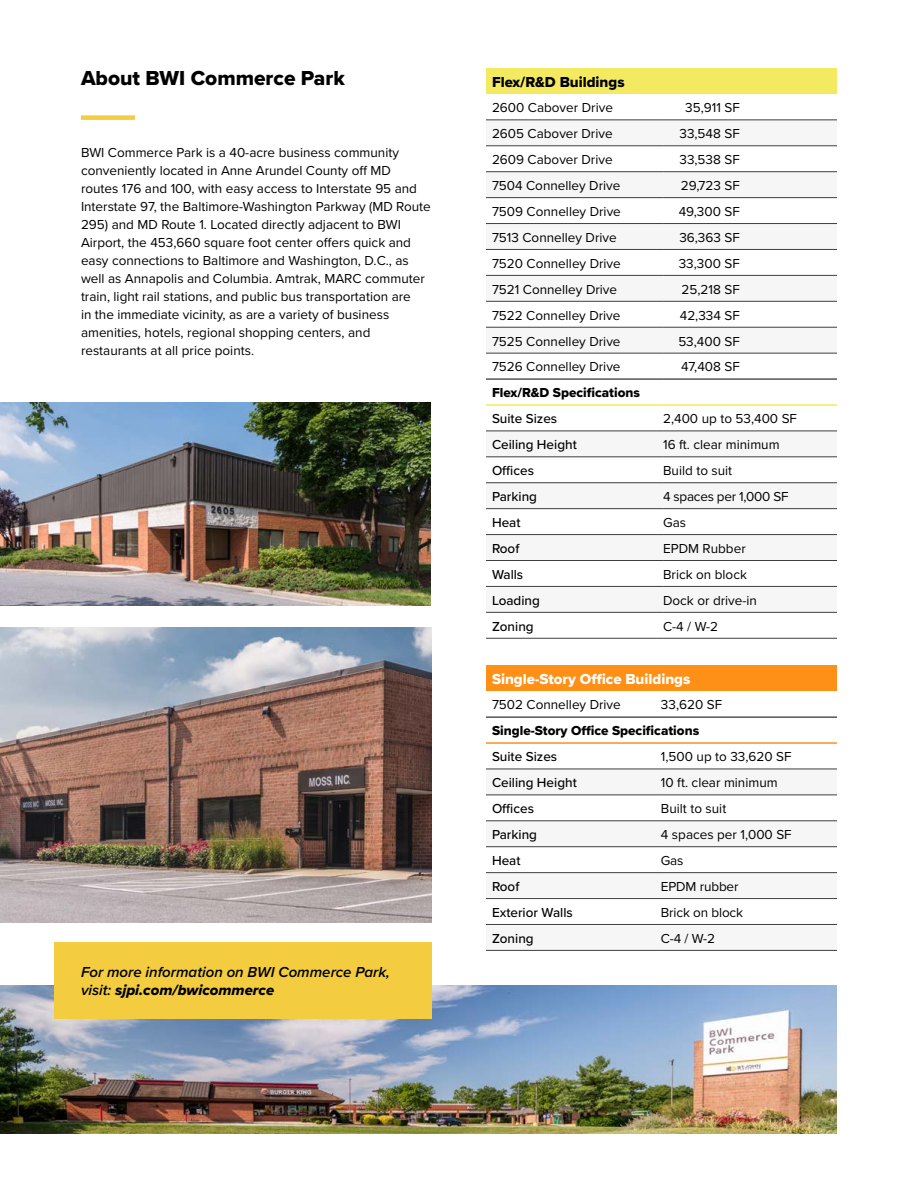
<style>
.page{position:relative;width:918px;height:1188px;background:#fff}
.page>*{position:absolute;margin:0;border:0;box-sizing:border-box;transform-origin:0 0}
.t1{font:21px "Proxima Nova Extrabld";color:#000}
.t2{font:italic 600 15px "Proxima Nova";color:#000}
.t3{font:15px "Proxima Nova Extrabld";color:#fff}
.t4{font:15px "Proxima Nova Extrabld It";color:#000}
.t5{font:15px "Proxima Nova Extrabld";color:#000}
.t6{font:13.5px/18px "Proxima Nova";color:#000}
.t7{font:500 13.5px "Proxima Nova";color:#000}
.t8{font:13.5px "Proxima Nova Extrabld";color:#000}
.t9{font:13.5px "Proxima Nova";letter-spacing:-.02em;color:#000}
.s1{font-family:"Proxima Nova";font-weight:600;font-style:italic}
</style>
<div class="page">
<div style="left:486px;top:665px;width:351px;height:26px;background:#ff9017"></div>
<svg style="left:486px;top:768px;width:351px;height:1px"></svg>
<svg style="left:486px;top:794px;width:351px;height:156px;fill:#f6f6f6"></svg>
<hr style="left:486px;top:769px;width:175px;height:1px;background:#3d3f41">
<hr style="left:661px;top:769px;width:176px;height:1px;background:#3d3f41">
<hr style="left:486px;top:795px;width:175px;height:1px;background:#3d3f41">
<hr style="left:661px;top:795px;width:176px;height:1px;background:#3d3f41">
<hr style="left:486px;top:846px;width:175px;height:1px;background:#3d3f41">
<hr style="left:661px;top:846px;width:176px;height:1px;background:#3d3f41">
<hr style="left:486px;top:950px;width:175px;height:1px;background:#3d3f41">
<hr style="left:661px;top:950px;width:176px;height:1px;background:#3d3f41">
<hr style="left:486px;top:872px;width:175px;height:1px;background:#3d3f41">
<hr style="left:661px;top:872px;width:176px;height:1px;background:#3d3f41">
<hr style="left:486px;top:898px;width:175px;height:1px;background:#3d3f41">
<hr style="left:661px;top:898px;width:176px;height:1px;background:#3d3f41">
<hr style="left:486px;top:924px;width:175px;height:1px;background:#3d3f41">
<hr style="left:661px;top:924px;width:176px;height:1px;background:#3d3f41">
<hr style="left:486px;top:821px;width:175px;height:1px;background:#3d3f41">
<hr style="left:661px;top:821px;width:176px;height:1px;background:#3d3f41">
<hr style="left:486px;top:742px;width:175px;height:2px;background:#ff9017">
<hr style="left:661px;top:742px;width:176px;height:2px;background:#ff9017">
<hr style="left:486px;top:717px;width:175px;height:1px;background:#000">
<hr style="left:661px;top:717px;width:176px;height:1px;background:#000">
<img style="left:0;top:627px;width:432px;height:295px">
<img style="left:0;top:403px;width:430px;height:203px">
<div style="left:486px;top:68px;width:351px;height:26px;background:#f3ea61"></div>
<svg style="left:486px;top:145px;width:351px;height:156px;fill:#f6f6f6"></svg>
<svg style="left:486px;top:326px;width:351px;height:312px"></svg>
<div style="left:486px;top:483px;width:177px;height:26px;background:#f6f6f6"></div>
<div style="left:663px;top:483px;width:174px;height:26px;background:#f6f6f6"></div>
<hr style="left:486px;top:301px;width:177px;height:1px;background:#3d3f41">
<hr style="left:663px;top:301px;width:174px;height:1px;background:#3d3f41">
<hr style="left:486px;top:327px;width:177px;height:1px;background:#3d3f41">
<hr style="left:663px;top:327px;width:174px;height:1px;background:#3d3f41">
<hr style="left:486px;top:353px;width:177px;height:1px;background:#3d3f41">
<hr style="left:663px;top:353px;width:174px;height:1px;background:#3d3f41">
<hr style="left:486px;top:120px;width:177px;height:1px;background:#3d3f41">
<hr style="left:663px;top:120px;width:174px;height:1px;background:#3d3f41">
<hr style="left:486px;top:431px;width:177px;height:1px;background:#3d3f41">
<hr style="left:663px;top:431px;width:174px;height:1px;background:#3d3f41">
<hr style="left:486px;top:534px;width:177px;height:1px;background:#3d3f41">
<hr style="left:663px;top:534px;width:174px;height:1px;background:#3d3f41">
<hr style="left:486px;top:560px;width:177px;height:1px;background:#3d3f41">
<hr style="left:663px;top:560px;width:174px;height:1px;background:#3d3f41">
<hr style="left:486px;top:586px;width:177px;height:1px;background:#3d3f41">
<hr style="left:663px;top:586px;width:174px;height:1px;background:#3d3f41">
<hr style="left:486px;top:612px;width:177px;height:1px;background:#3d3f41">
<hr style="left:663px;top:612px;width:174px;height:1px;background:#3d3f41">
<hr style="left:486px;top:482px;width:177px;height:1px;background:#3d3f41">
<hr style="left:663px;top:482px;width:174px;height:1px;background:#3d3f41">
<hr style="left:486px;top:146px;width:177px;height:1px;background:#3d3f41">
<hr style="left:663px;top:146px;width:174px;height:1px;background:#3d3f41">
<hr style="left:486px;top:223px;width:177px;height:1px;background:#3d3f41">
<hr style="left:663px;top:223px;width:174px;height:1px;background:#3d3f41">
<hr style="left:486px;top:508px;width:177px;height:1px;background:#3d3f41">
<hr style="left:663px;top:508px;width:174px;height:1px;background:#3d3f41">
<hr style="left:486px;top:197px;width:177px;height:1px;background:#3d3f41">
<hr style="left:663px;top:197px;width:174px;height:1px;background:#3d3f41">
<hr style="left:486px;top:171px;width:177px;height:1px;background:#3d3f41">
<hr style="left:663px;top:171px;width:174px;height:1px;background:#3d3f41">
<hr style="left:486px;top:249px;width:177px;height:1px;background:#3d3f41">
<hr style="left:663px;top:249px;width:174px;height:1px;background:#3d3f41">
<hr style="left:486px;top:638px;width:177px;height:1px;background:#3d3f41">
<hr style="left:663px;top:638px;width:174px;height:1px;background:#3d3f41">
<hr style="left:486px;top:275px;width:177px;height:1px;background:#3d3f41">
<hr style="left:663px;top:275px;width:174px;height:1px;background:#3d3f41">
<hr style="left:486px;top:457px;width:177px;height:1px;background:#3d3f41">
<hr style="left:663px;top:457px;width:174px;height:1px;background:#3d3f41">
<hr style="left:486px;top:404px;width:177px;height:2px;background:#f3ea61">
<hr style="left:663px;top:404px;width:174px;height:2px;background:#f3ea61">
<hr style="left:486px;top:379px;width:177px;height:1px;background:#000">
<hr style="left:663px;top:379px;width:174px;height:1px;background:#000">
<img style="left:0;top:986px;width:837px;height:148px">
<div style="left:54px;top:942px;width:378px;height:76px;background:#f3cd3f"></div>
<div style="left:81px;top:115px;width:54px;height:5px;background:#f3cd3f"></div>
<h1 class="t1" style="left:81px;top:62px;width:265px">About BWI Commerce Park</h1>
<p class="t6" style="left:81px;top:143px;width:351px">BWI Commerce Park is a 40-acre business community conveniently located in Anne Arundel County off MD routes 176 and 100, with easy access to Interstate 95 and Interstate 97, the Baltimore-Washington Parkway (MD Route 295) and MD Route 1. Located directly adjacent to BWI Airport, the 453,660 square foot center offers quick and easy connections to Baltimore and Washington, D.C., as well as Annapolis and Columbia. Amtrak, MARC commuter train, light rail stations, and public bus transportation are<br>in the immediate vicinity, as are a variety of business amenities, hotels, regional shopping centers, and restaurants at all price points.</p>
<p class="t2" style="left:81px;top:961px;width:310px">For more information on BWI Commerce Park,</p>
<p class="t4" style="left:81px;top:979px;width:195px"><span class="s1">visit:</span> sjpi.com/bwicommerce</p>
<p class="t5" style="left:492px;top:71px;width:134px">Flex/R&amp;D Buildings</p>
<p class="t6" style="left:492px;top:98px;width:122px">2600 Cabover Drive</p>
<p class="t6" style="left:685px;top:98px;width:56px">35,911 SF</p>
<p class="t6" style="left:492px;top:124px;width:122px">2605 Cabover Drive</p>
<p class="t6" style="left:680px;top:124px;width:62px">33,548 SF</p>
<p class="t6" style="left:492px;top:150px;width:122px">2609 Cabover Drive</p>
<p class="t6" style="left:680px;top:150px;width:62px">33,538 SF</p>
<p class="t6" style="left:492px;top:176px;width:130px">7504 Connelley Drive</p>
<p class="t6" style="left:681px;top:176px;width:60px">29,723 SF</p>
<p class="t6" style="left:492px;top:202px;width:130px">7509 Connelley Drive</p>
<p class="t6" style="left:679px;top:202px;width:63px">49,300 SF</p>
<p class="t6" style="left:492px;top:228px;width:126px">7513 Connelley Drive</p>
<p class="t6" style="left:679px;top:228px;width:62px">36,363 SF</p>
<p class="t6" style="left:492px;top:254px;width:130px">7520 Connelley Drive</p>
<p class="t6" style="left:679px;top:254px;width:63px">33,300 SF</p>
<p class="t6" style="left:492px;top:280px;width:127px">7521 Connelley Drive</p>
<p class="t6" style="left:682px;top:280px;width:60px">25,218 SF</p>
<p class="t6" style="left:492px;top:306px;width:130px">7522 Connelley Drive</p>
<p class="t6" style="left:680px;top:306px;width:61px">42,334 SF</p>
<p class="t6" style="left:492px;top:331px;width:130px">7525 Connelley Drive</p>
<p class="t6" style="left:678px;top:331px;width:63px">53,400 SF</p>
<p class="t6" style="left:492px;top:357px;width:130px">7526 Connelley Drive</p>
<p class="t6" style="left:681px;top:357px;width:60px">47,408 SF</p>
<p class="t8" style="left:492px;top:383px;width:150px">Flex/R&amp;D Specifications</p>
<p class="t7" style="left:492px;top:409px;width:67px">Suite Sizes</p>
<p class="t6" style="left:663px;top:409px;width:135px">2,400 up to 53,400 SF</p>
<p class="t7" style="left:492px;top:435px;width:86px">Ceiling Height</p>
<p class="t6" style="left:663px;top:435px;width:118px">16 ft. clear minimum</p>
<p class="t7" style="left:492px;top:461px;width:44px">Offices</p>
<p class="t6" style="left:663px;top:461px;width:71px">Build to suit</p>
<p class="t7" style="left:492px;top:486px;width:47px">Parking</p>
<p class="t9" style="left:663px;top:486px;width:127px">4 spaces per 1,000 SF</p>
<p class="t7" style="left:492px;top:512px;width:30px">Heat</p>
<p class="t6" style="left:663px;top:513px;width:25px">Gas</p>
<p class="t7" style="left:492px;top:538px;width:29px">Roof</p>
<p class="t6" style="left:663px;top:539px;width:84px">EPDM Rubber</p>
<p class="t7" style="left:492px;top:564px;width:33px">Walls</p>
<p class="t6" style="left:663px;top:565px;width:85px">Brick on block</p>
<p class="t7" style="left:492px;top:590px;width:49px">Loading</p>
<p class="t6" style="left:663px;top:591px;width:95px">Dock or drive-in</p>
<p class="t7" style="left:492px;top:616px;width:43px">Zoning</p>
<p class="t6" style="left:663px;top:617px;width:57px">C-4 / W-2</p>
<p class="t3" style="left:492px;top:668px;width:200px">Single-Story Office Buildings</p>
<p class="t6" style="left:492px;top:695px;width:130px">7502 Connelley Drive</p>
<p class="t6" style="left:661px;top:695px;width:63px">33,620 SF</p>
<p class="t8" style="left:492px;top:721px;width:209px">Single-Story Office Specifications</p>
<p class="t7" style="left:492px;top:747px;width:67px">Suite Sizes</p>
<p class="t6" style="left:661px;top:747px;width:132px">1,500 up to 33,620 SF</p>
<p class="t7" style="left:492px;top:773px;width:86px">Ceiling Height</p>
<p class="t6" style="left:661px;top:773px;width:118px">10 ft. clear minimum</p>
<p class="t7" style="left:492px;top:799px;width:44px">Offices</p>
<p class="t6" style="left:661px;top:799px;width:67px">Built to suit</p>
<p class="t7" style="left:492px;top:825px;width:47px">Parking</p>
<p class="t6" style="left:661px;top:825px;width:132px">4 spaces per 1,000 SF</p>
<p class="t7" style="left:492px;top:850px;width:30px">Heat</p>
<p class="t6" style="left:661px;top:851px;width:24px">Gas</p>
<p class="t7" style="left:492px;top:876px;width:29px">Roof</p>
<p class="t6" style="left:661px;top:877px;width:79px">EPDM rubber</p>
<p class="t7" style="left:492px;top:902px;width:82px">Exterior Walls</p>
<p class="t6" style="left:661px;top:903px;width:84px">Brick on block</p>
<p class="t7" style="left:492px;top:928px;width:43px">Zoning</p>
<p class="t6" style="left:661px;top:929px;width:56px">C-4 / W-2</p>
</div>
